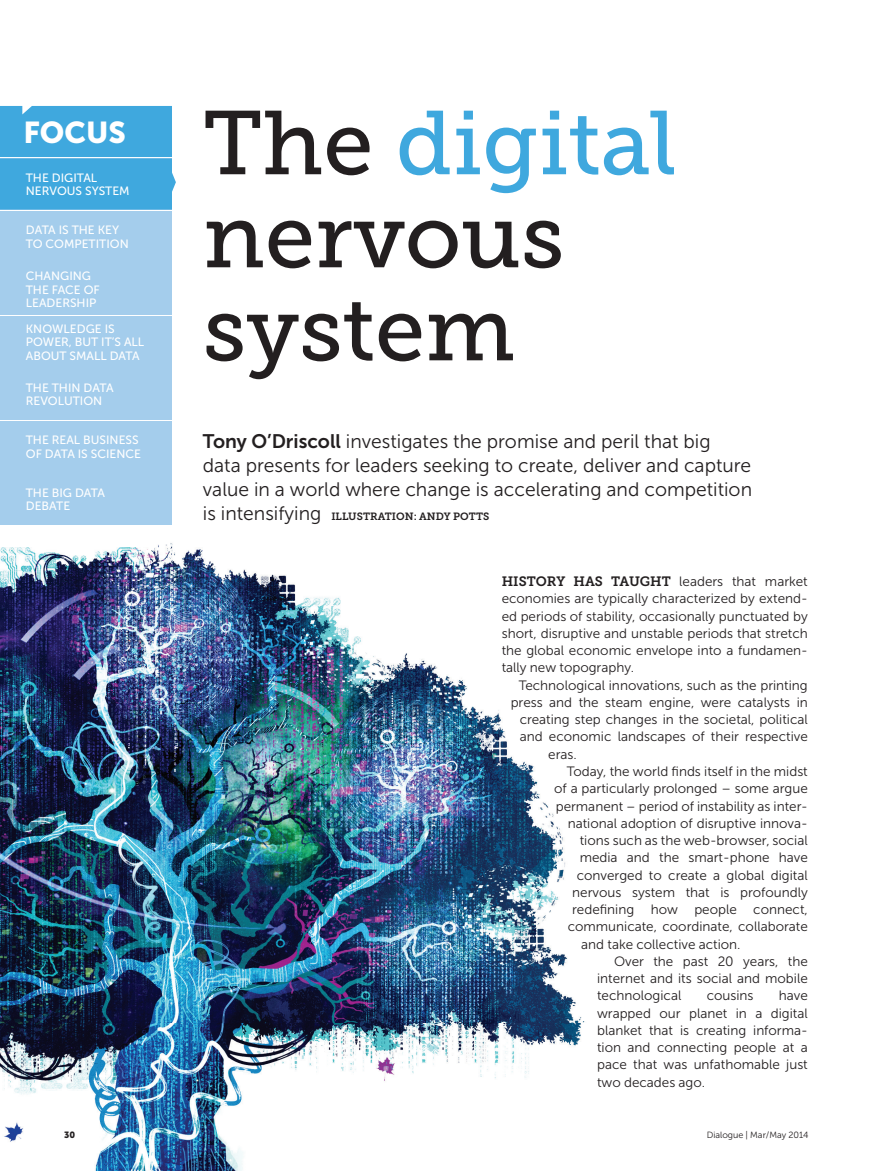
<style>
.page{position:relative;width:893px;height:1171px;background:#fff}
.page>*{position:absolute;margin:0;border:0;box-sizing:border-box;transform-origin:0 0}
.t1{font:90px/93px "Museo Slab 500";color:#231f20}
.t2{font:30px "Museo Sans 900";color:#fff}
.t3{font:19.5px/24px "Museo Sans 300";color:#231f20}
.t4{font:13.5px/17.2px "Museo Sans 300";color:#231f20;text-align:justify}
.t5{font:13.5px "Museo Sans 500";color:#fff}
.t6{font:12px/13.5px "Museo Sans 500";color:#fff}
.t7{font:10.5px "Museo Slab 700";color:#231f20}
.t8{font:9px "Museo Sans 300";color:#231f20}
.t9{font:9px "Museo Sans 900";color:#231f20}
.s1{color:#3fa8de}
.s2{font-family:"Museo Sans 700"}
.s3{font-family:"Museo Sans 300";font-size:19.5px}
.s4{font-family:"Museo Slab 700"}
</style>
<div class="page">
<img style="left:0;top:419px;width:585px;height:751px">
<div style="left:0;top:368px;width:172px;height:51px;background:#a4cdec"></div>
<div style="left:0;top:211px;width:172px;height:51px;background:#a4cdec"></div>
<div style="left:0;top:263px;width:172px;height:51px;background:#a4cdec"></div>
<div style="left:0;top:316px;width:172px;height:51px;background:#a4cdec"></div>
<div style="left:0;top:421px;width:172px;height:51px;background:#a4cdec"></div>
<div style="left:0;top:473px;width:172px;height:51px;background:#a4cdec"></div>
<div style="left:0;top:106px;width:176px;height:103px;background:#3fa8de"></div>
<h2 class="t2" style="left:23px;top:115px;width:104px">FOCUS</h2>
<p class="t6" style="left:26px;top:171px;width:105px">THE DIGITAL<br>NERVOUS SYSTEM</p>
<p class="t5" style="left:26px;top:177px;width:34px">TEXT</p>
<p class="t6" style="left:26px;top:223px;width:104px">DATA IS THE KEY<br>TO COMPETITION</p>
<p class="t6" style="left:26px;top:269px;width:75px">CHANGING<br>THE FACE OF<br>LEADERSHIP</p>
<p class="t6" style="left:26px;top:321px;width:120px">KNOWLEDGE IS<br>POWER, BUT IT’S ALL<br>ABOUT SMALL DATA</p>
<p class="t6" style="left:26px;top:381px;width:89px">THE THIN DATA<br>REVOLUTION</p>
<p class="t6" style="left:26px;top:433px;width:117px">THE REAL BUSINESS<br>OF DATA IS SCIENCE</p>
<p class="t6" style="left:26px;top:486px;width:81px">THE BIG DATA<br>DEBATE</p>
<h1 class="t1" style="left:203px;top:97px;width:475px">The <span class="s1">digital </span>nervous system</h1>
<h3 class="t3" style="left:203px;top:429px;width:550px"><span class="s2">Tony O’Driscoll</span> investigates the promise and peril that big data presents for leaders seeking to create, deliver and capture value in a world where change is accelerating and competition</h3>
<p class="t7" style="left:203px;top:510px;width:288px"><span class="s3">is intensifying</span> ILLUSTRATION: ANDY POTTS</p>
<p class="t4" style="left:501px;top:572px;width:308px"><span class="s4">HISTORY HAS TAUGHT</span> leaders that market economies are typically characterized by extend&shy;ed periods of stability, occasionally punctuated by short, disruptive and unstable periods that stretch the global economic envelope into a fundamen&shy;tally new topography.</p>
<p class="t4" style="left:518px;top:676px;width:290px">Technological innovations, such as the printing</p>
<p class="t4" style="left:510px;top:693px;width:299px">press and the steam engine, were catalysts in</p>
<p class="t4" style="left:519px;top:710px;width:289px">creating step changes in the societal, political</p>
<p class="t4" style="left:519px;top:728px;width:290px">and economic landscapes of their respective</p>
<p class="t4" style="left:548px;top:745px;width:30px">eras.</p>
<p class="t4" style="left:566px;top:762px;width:243px">Today, the world finds itself in the midst</p>
<p class="t4" style="left:554px;top:779px;width:255px">of a particularly prolonged – some argue</p>
<p class="t4" style="left:555px;top:797px;width:254px">permanent – period of instability as inter-</p>
<p class="t4" style="left:567px;top:814px;width:242px">national adoption of disruptive innova-</p>
<p class="t4" style="left:579px;top:831px;width:229px">tions such as the web-browser, social</p>
<p class="t4" style="left:579px;top:848px;width:230px">media and the smart-phone have</p>
<p class="t4" style="left:576px;top:866px;width:233px">converged to create a global digital</p>
<p class="t4" style="left:572px;top:883px;width:237px">nervous system that is profoundly</p>
<p class="t4" style="left:572px;top:900px;width:237px">redefining how people connect,</p>
<p class="t4" style="left:567px;top:918px;width:242px">communicate, coordinate, collaborate</p>
<p class="t4" style="left:581px;top:935px;width:161px">and take collective action.</p>
<p class="t4" style="left:614px;top:952px;width:195px">Over the past 20 years, the</p>
<p class="t4" style="left:597px;top:969px;width:212px">internet and its social and mobile</p>
<p class="t4" style="left:597px;top:987px;width:86px">technological</p>
<p class="t4" style="left:706px;top:987px;width:48px">cousins</p>
<p class="t4" style="left:597px;top:987px;width:212px;text-indent:182px">have wrapped our planet in a digital blanket that is creating informa&shy;tion and connecting people at a pace that was unfathomable just two decades ago.</p>
<p class="t9" style="left:64px;top:1129px;width:13px">30</p>
<p class="t8" style="left:706px;top:1130px;width:103px">Dialogue | Mar/May 2014</p>
</div>
